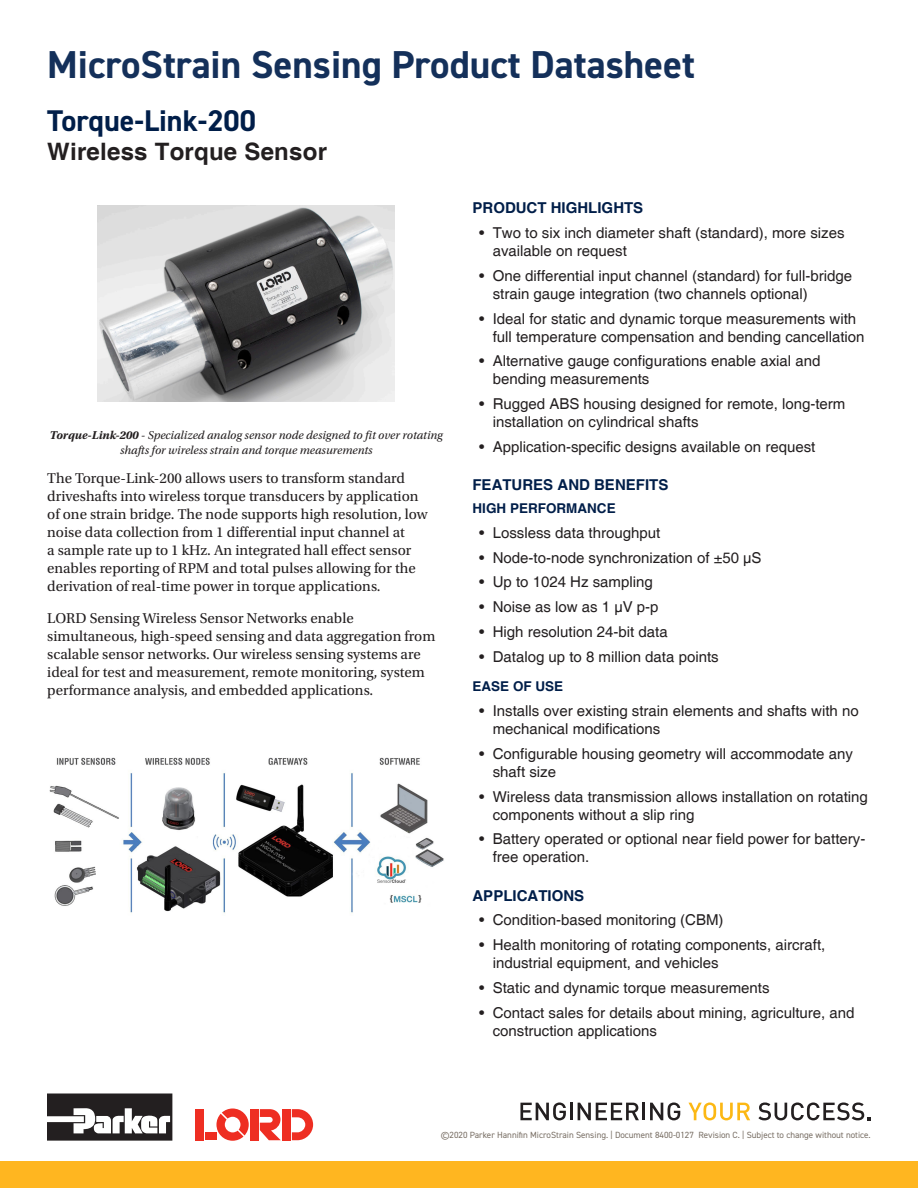
<style>
.page{position:relative;width:918px;height:1188px;background:#fff}
.page>*{position:absolute;margin:0;border:0;box-sizing:border-box;transform-origin:0 0}
.t1{font:700 39px "DIN2014";color:#14305a}
.Product_Name_Page_1{font:700 30px "DIN2014";color:#001e49}
.Product_Name_2_Page{font:700 24px "Helvetica";letter-spacing:.01em;color:#231f20}
.t2{font:15px/18px "Helvetica";color:#231f20}
.Body{font:15px/18px "Utopia Std";color:#231f20}
.BodyHeading{font:700 15px "Helvetica";color:#001e49}
.BodyHeading_2{font:700 13.5px "Helvetica";color:#001e49}
.t3{font:italic 12px/14.4px "Utopia Std";color:#231f20;text-align:center}
.t4{font:9px "DIN2014";color:#786e64}
.s1{font-weight:700}
</style>
<div class="page">
<svg style="left:520px;top:1102px;width:46px;height:18px"></svg>
<hr style="left:570px;top:1103px;width:3px;height:17px;background:#231f20">
<svg style="left:578px;top:1102px;width:102px;height:18px"></svg>
<svg style="left:688px;top:1103px;width:62px;height:17px"></svg>
<svg style="left:758px;top:1102px;width:113px;height:18px"></svg>
<svg style="left:216px;top:1109px;width:33px;height:32px"></svg>
<div style="left:196px;top:1109px;width:8px;height:31px;background:#ee2e22"></div>
<div style="left:250px;top:1109px;width:8px;height:31px;background:#ee2e22"></div>
<div style="left:282px;top:1109px;width:8px;height:31px;background:#ee2e22"></div>
<svg style="left:260px;top:1109px;width:21px;height:31px"></svg>
<div style="left:205px;top:1132px;width:12px;height:8px;background:#ee2e22"></div>
<svg style="left:292px;top:1109px;width:21px;height:31px"></svg>
<svg style="left:47px;top:1094px;width:125px;height:47px"></svg>
<div style="left:0;top:1161px;width:918px;height:27px;background:#ffb620"></div>
<img style="left:98px;top:206px;width:297px;height:196px">
<img style="left:49px;top:758px;width:395px;height:155px">
<h1 class="t1" style="left:47px;top:38px;width:649px">MicroStrain Sensing Product Datasheet</h1>
<p class="Product_Name_Page_1" style="left:47px;top:101px;width:210px">Torque-Link-200</p>
<p class="Product_Name_2_Page" style="left:47px;top:137px;width:281px">Wireless Torque Sensor</p>
<p class="t3" style="left:50px;top:428px;width:395px"><span class="s1">Torque-Link-200</span> - Specialized analog sensor node designed to fit over rotating shafts for wireless strain and torque measurements</p>
<p class="Body" style="left:47px;top:470px;width:382px">The Torque-Link-200 allows users to transform standard driveshafts into wireless torque transducers by application of one strain bridge. The node supports high resolution, low noise data collection from 1 differential input channel at<br>a sample rate up to 1 kHz. An integrated hall effect sensor enables reporting of RPM and total pulses allowing for the derivation of real-time power in torque applications.</p>
<p class="Body" style="left:47px;top:609px;width:390px">LORD Sensing Wireless Sensor Networks enable simultaneous, high-speed sensing and data aggregation from scalable sensor networks. Our wireless sensing systems are ideal for test and measurement, remote monitoring, system performance analysis, and embedded applications.</p>
<p class="BodyHeading" style="left:472px;top:199px;width:172px">PRODUCT HIGHLIGHTS</p>
<p class="t2" style="left:493px;top:224px;width:353px;text-indent:-14px">• Two to six inch diameter shaft (standard), more sizes available on request</p>
<p class="t2" style="left:493px;top:267px;width:361px;text-indent:-14px">• One differential input channel (standard) for full-bridge strain gauge integration (two channels optional)</p>
<p class="t2" style="left:493px;top:310px;width:373px;text-indent:-14px">• Ideal for static and dynamic torque measurements with full temperature compensation and bending cancellation</p>
<p class="t2" style="left:493px;top:353px;width:329px;text-indent:-14px">• Alternative gauge configurations enable axial and bending measurements</p>
<p class="t2" style="left:493px;top:395px;width:354px;text-indent:-14px">• Rugged ABS housing designed for remote, long-term installation on cylindrical shafts</p>
<p class="t2" style="left:479px;top:438px;width:338px">• Application-specific designs available on request</p>
<p class="BodyHeading" style="left:472px;top:476px;width:197px">FEATURES AND BENEFITS</p>
<p class="BodyHeading_2" style="left:472px;top:500px;width:145px">HIGH PERFORMANCE</p>
<p class="t2" style="left:479px;top:524px;width:183px">• Lossless data throughput</p>
<p class="t2" style="left:479px;top:549px;width:284px">• Node-to-node synchronization of ±50 μS</p>
<p class="t2" style="left:479px;top:574px;width:175px">• Up to 1024 Hz sampling</p>
<p class="t2" style="left:479px;top:598px;width:181px">• Noise as low as 1 µV p-p</p>
<p class="t2" style="left:479px;top:623px;width:190px">• High resolution 24-bit data</p>
<p class="t2" style="left:479px;top:648px;width:241px">• Datalog up to 8 million data points</p>
<p class="BodyHeading_2" style="left:472px;top:678px;width:92px">EASE OF USE</p>
<p class="t2" style="left:493px;top:702px;width:367px;text-indent:-14px">• Installs over existing strain elements and shafts with no mechanical modifications</p>
<p class="t2" style="left:493px;top:745px;width:362px;text-indent:-14px">• Configurable housing geometry will accommodate any shaft size</p>
<p class="t2" style="left:493px;top:788px;width:377px;text-indent:-14px">• Wireless data transmission allows installation on rotating components without a slip ring</p>
<p class="t2" style="left:493px;top:831px;width:374px;text-indent:-14px">• Battery operated or optional near field power for battery&shy;free operation.</p>
<p class="BodyHeading" style="left:472px;top:886px;width:113px">APPLICATIONS</p>
<p class="t2" style="left:479px;top:912px;width:246px">• Condition-based monitoring (CBM)</p>
<p class="t2" style="left:493px;top:936px;width:334px;text-indent:-14px">• Health monitoring of rotating components, aircraft, industrial equipment, and vehicles</p>
<p class="t2" style="left:479px;top:979px;width:292px">• Static and dynamic torque measurements</p>
<p class="t2" style="left:493px;top:1004px;width:363px;text-indent:-14px">• Contact sales for details about mining, agriculture, and construction applications</p>
<p class="t4" style="left:441px;top:1129px;width:432px">©2020 Parker Hannifin MicroStrain Sensing. | Document 8400-0127 Revision C. | Subject to change without notice.</p>
</div>
